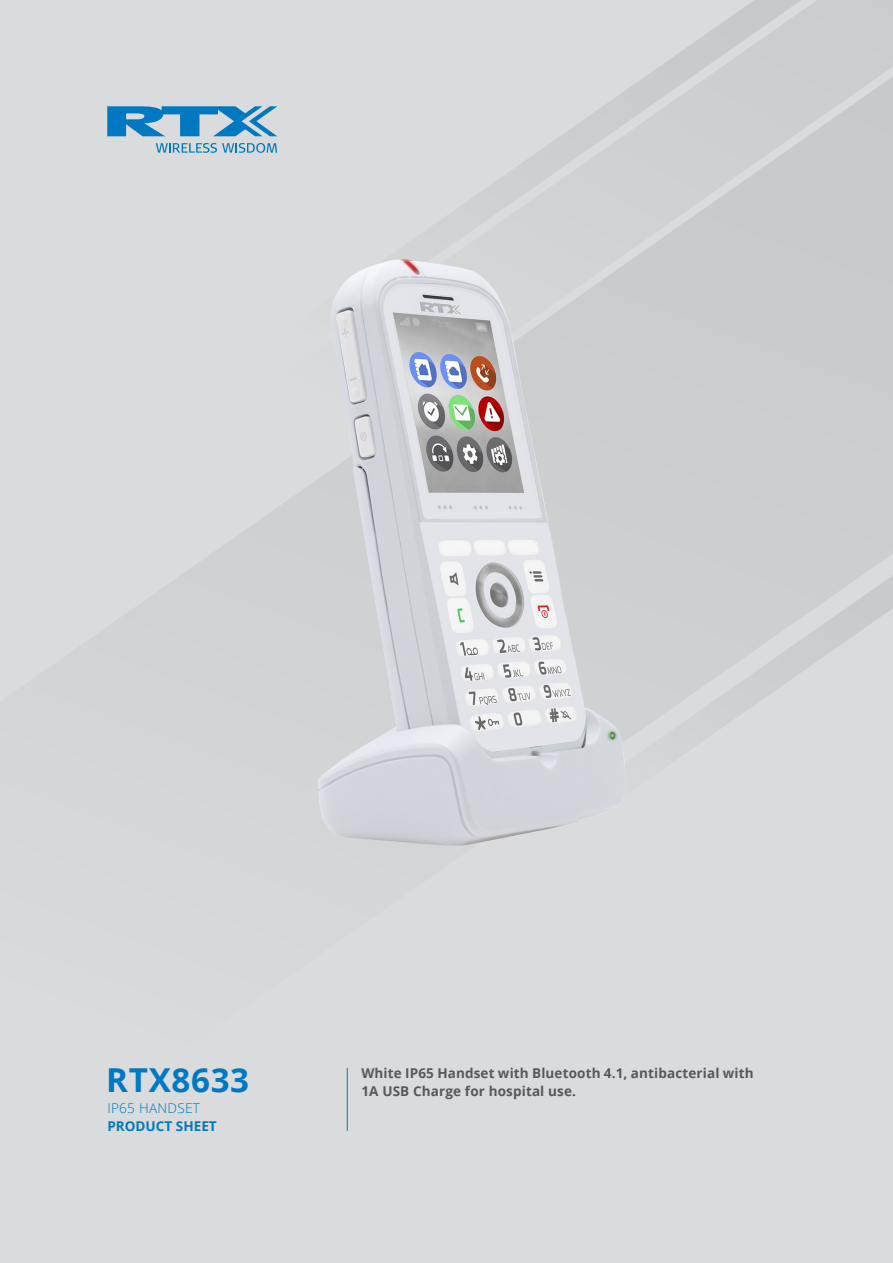
<style>
.page{position:relative;width:893px;height:1263px;background:#dadbdc}
.page>*{position:absolute;margin:0;border:0;box-sizing:border-box;transform-origin:0 0}
.t1{font:700 33px "Open Sans";letter-spacing:.02em;color:#0079c2}
.punkter{font:700 13.5px "Open Sans";letter-spacing:.01em;color:#57585a}
.t2{font:700 13.5px "Open Sans";color:#0079c2}
.t3{font:300 13.5px "Open Sans";letter-spacing:.02em;color:#0079c2}
</style>
<div class="page">
<svg style="left:107px;top:0;width:786px;height:557px"></svg>
<svg style="left:649px;top:557px;width:244px;height:158px;fill:#cfd0d1"></svg>
<hr style="left:347px;top:1068px;width:1px;height:63px;background:#0079c2">
<svg style="left:107px;top:106px;width:170px;height:30px"></svg>
<svg style="left:156px;top:143px;width:121px;height:10px"></svg>
<img style="left:220px;top:243px;width:429px;height:603px">
<p class="t1" style="left:106px;top:1056px;width:144px">RTX8633</p>
<p class="t3" style="left:107px;top:1099px;width:94px">IP65 HANDSET</p>
<p class="t2" style="left:107px;top:1117px;width:111px">PRODUCT SHEET</p>
<p class="punkter" style="left:361px;top:1063px;width:394px">White IP65 Handset with Bluetooth 4.1, antibacterial with</p>
<p class="punkter" style="left:361px;top:1081px;width:216px">1A USB Charge for hospital use.</p>
</div>
